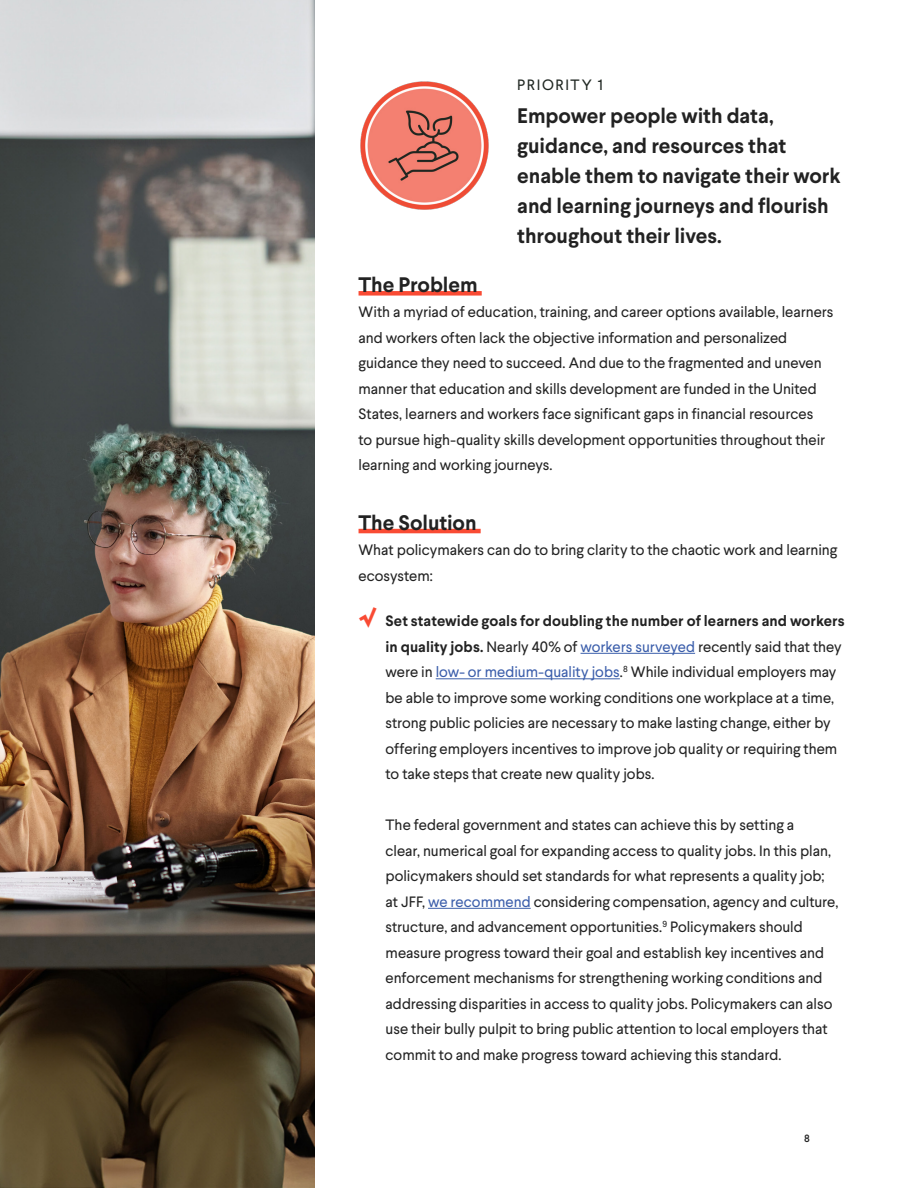
<style>
.page{position:relative;width:918px;height:1188px;background:#fff}
.page>*{position:absolute;margin:0;border:0;box-sizing:border-box;transform-origin:0 0}
.Body{font:700 21px/30px "Larsseit";letter-spacing:-.005em;color:#222}
.Body-2{font:15px/25.5px "Larsseit";color:#222}
.Heading_1__H1{font:15px "Larsseit";letter-spacing:.11em;color:#202722}
.t1{font:500 10.5px "Larsseit";color:#222}
.s1{font-weight:700;font-size:27px;color:#f94b34}
.s2{font-weight:700}
.s3{color:#3b5eab}
</style>
<div class="page">
<img style="left:360px;top:81px;width:129px;height:129px">
<div style="left:359px;top:291px;width:123px;height:5px;background:#f94b34"></div>
<hr style="left:359px;top:529px;width:122px;height:4px;background:#f94b34">
<hr style="left:581px;top:653px;width:114px;height:1px;background:#3b5eab">
<hr style="left:436px;top:678px;width:184px;height:1px;background:#3b5eab">
<hr style="left:428px;top:908px;width:103px;height:1px;background:#3b5eab">
<img style="left:0;top:0;width:314px;height:1188px">
<p class="Heading_1__H1" style="left:517px;top:75px;width:87px">PRIORITY 1</p>
<p class="Body" style="left:517px;top:101px;width:325px">Empower people with data, guidance, and resources that enable them to navigate their work and learning journeys and flourish throughout their lives.</p>
<p class="Body" style="left:359px;top:269px;width:121px">The Problem</p>
<p class="Body-2" style="left:359px;top:299px;width:476px">With a myriad of education, training, and career options available, learners and workers often lack the objective information and personalized guidance they need to succeed. And due to the fragmented and uneven manner that education and skills development are funded in the United States, learners and workers face significant gaps in financial resources<br>to pursue high-quality skills development opportunities throughout their learning and working journeys.</p>
<p class="Body" style="left:359px;top:507px;width:120px">The Solution</p>
<p class="Body-2" style="left:359px;top:537px;width:480px">What policymakers can do to bring clarity to the chaotic work and learning ecosystem:</p>
<p class="Body-2" style="left:386px;top:608px;width:461px;text-indent:-27px"><span class="s1">√</span> <span class="s2">Set statewide goals for doubling the number of learners and workers in quality jobs.</span> Nearly 40% of <span class="s3">workers surveyed</span> recently said that they were in <span class="s3">low- or medium-quality jobs</span>.<sup>8</sup> While individual employers may be able to improve some working conditions one workplace at a time, strong public policies are necessary to make lasting change, either by offering employers incentives to improve job quality or requiring them to take steps that create new quality jobs.</p>
<p class="Body-2" style="left:386px;top:812px;width:454px">The federal government and states can achieve this by setting a<br>clear, numerical goal for expanding access to quality jobs. In this plan, policymakers should set standards for what represents a quality job; at JFF, <span class="s3">we recommend</span> considering compensation, agency and culture, structure, and advancement opportunities.<sup>9</sup> Policymakers should measure progress toward their goal and establish key incentives and enforcement mechanisms for strengthening working conditions and addressing disparities in access to quality jobs. Policymakers can also use their bully pulpit to bring public attention to local employers that commit to and make progress toward achieving this standard.</p>
<p class="t1" style="left:804px;top:1131px;width:7px">8</p>
</div>
